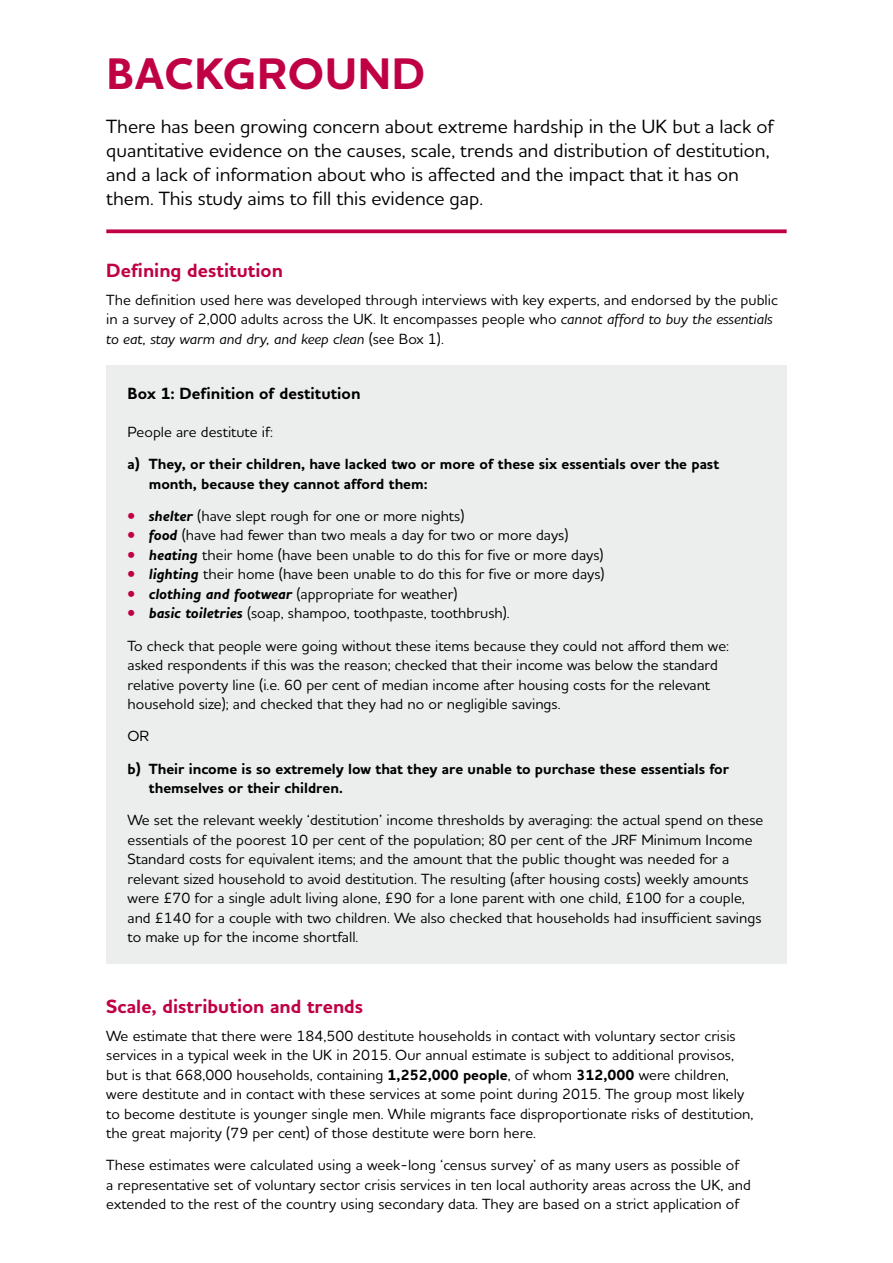
<style>
.page{position:relative;width:893px;height:1263px;background:#fff}
.page>*{position:absolute;margin:0;border:0;box-sizing:border-box;transform-origin:0 0}
.t1{font:700 45px "Houschka Alt Pro";letter-spacing:.015em;color:#c00045}
.t2{font:500 19.5px/24px "Houschka Alt Pro";color:#000}
.t3{font:700 19.5px "Houschka Alt Pro";color:#c00045}
.t4{font:700 16.5px "Houschka Alt Pro";color:#000}
.t5{font:500 15px/19.5px "Houschka Alt Pro";color:#000}
.t6{font:700 15px/19.5px "Houschka Alt Pro";color:#000}
.s1{font-style:italic}
.s2{font-weight:700;color:#c00045}
.s3{font-weight:700;font-style:italic}
.s4{font-weight:700}
</style>
<div class="page">
<svg style="left:106px;top:229px;width:681px;height:4px;background:#c71c59"></svg>
<div style="left:106px;top:366px;width:681px;height:598px;background:#eceded"></div>
<h1 class="t1" style="left:107px;top:45px;width:320px">BACKGROUND</h1>
<p class="t2" style="left:106px;top:114px;width:669px">There has been growing concern about extreme hardship in the UK but a lack of quantitative evidence on the causes, scale, trends and distribution of destitution, and a lack of information about who is affected and the impact that it has on them. This study aims to fill this evidence gap.</p>
<h2 class="t3" style="left:106px;top:257px;width:178px">Defining destitution</h2>
<p class="t5" style="left:106px;top:289px;width:673px">The definition used here was developed through interviews with key experts, and endorsed by the public in a survey of 2,000 adults across the UK. It encompasses people who <span class="s1">cannot afford to buy the essentials to eat, stay warm and dry, and keep clean</span> (see Box 1).</p>
<p class="t4" style="left:128px;top:383px;width:234px">Box 1: Definition of destitution</p>
<p class="t5" style="left:128px;top:422px;width:147px">People are destitute if:</p>
<p class="t6" style="left:149px;top:455px;width:572px;text-indent:-21px">a) They, or their children, have lacked two or more of these six essentials over the past month, because they cannot afford them:</p>
<p class="t5" style="left:128px;top:506px;width:338px"><span class="s2">•</span> <span class="s3">shelter</span> (have slept rough for one or more nights)</p>
<p class="t5" style="left:128px;top:525px;width:442px"><span class="s2">•</span> <span class="s3">food</span> (have had fewer than two meals a day for two or more days)</p>
<p class="t5" style="left:128px;top:545px;width:478px"><span class="s2">•</span> <span class="s3">heating</span> their home (have been unable to do this for five or more days)</p>
<p class="t5" style="left:128px;top:564px;width:479px"><span class="s2">•</span> <span class="s3">lighting</span> their home (have been unable to do this for five or more days)</p>
<p class="t5" style="left:128px;top:584px;width:331px"><span class="s2">•</span> <span class="s3">clothing and footwear</span> (appropriate for weather)</p>
<p class="t5" style="left:128px;top:597px;width:603px;line-height:32.2px"><span class="s2">•</span> <span class="s3">basic toiletries</span> (soap, shampoo, toothpaste, toothbrush).<br>To check that people were going without these items because they could not afford them we:</p>
<p class="t5" style="left:128px;top:655px;width:592px">asked respondents if this was the reason; checked that their income was below the standard relative poverty line (i.e. 60 per cent of median income after housing costs for the relevant household size); and checked that they had no or negligible savings.</p>
<p class="t5" style="left:128px;top:726px;width:23px">OR</p>
<p class="t6" style="left:149px;top:759px;width:582px;text-indent:-21px">b) Their income is so extremely low that they are unable to purchase these essentials for themselves or their children.</p>
<p class="t5" style="left:128px;top:810px;width:637px">We set the relevant weekly ‘destitution’ income thresholds by averaging: the actual spend on these essentials of the poorest 10 per cent of the population; 80 per cent of the JRF Minimum Income Standard costs for equivalent items; and the amount that the public thought was needed for a relevant sized household to avoid destitution. The resulting (after housing costs) weekly amounts were £70 for a single adult living alone, £90 for a lone parent with one child, £100 for a couple, and £140 for a couple with two children. We also checked that households had insufficient savings to make up for the income shortfall.</p>
<h2 class="t3" style="left:106px;top:993px;width:259px">Scale, distribution and trends</h2>
<p class="t5" style="left:106px;top:1025px;width:649px">We estimate that there were 184,500 destitute households in contact with voluntary sector crisis services in a typical week in the UK in 2015. Our annual estimate is subject to additional provisos, but is that 668,000 households, containing <span class="s4">1,252,000 people</span>, of whom <span class="s4">312,000</span> were children, were destitute and in contact with these services at some point during 2015. The group most likely to become destitute is younger single men. While migrants face disproportionate risks of destitution, the great majority (79 per cent) of those destitute were born here.</p>
<p class="t5" style="left:106px;top:1155px;width:646px">These estimates were calculated using a week-long ‘census survey’ of as many users as possible of<br>a representative set of voluntary sector crisis services in ten local authority areas across the UK, and extended to the rest of the country using secondary data. They are based on a strict application of</p>
</div>
